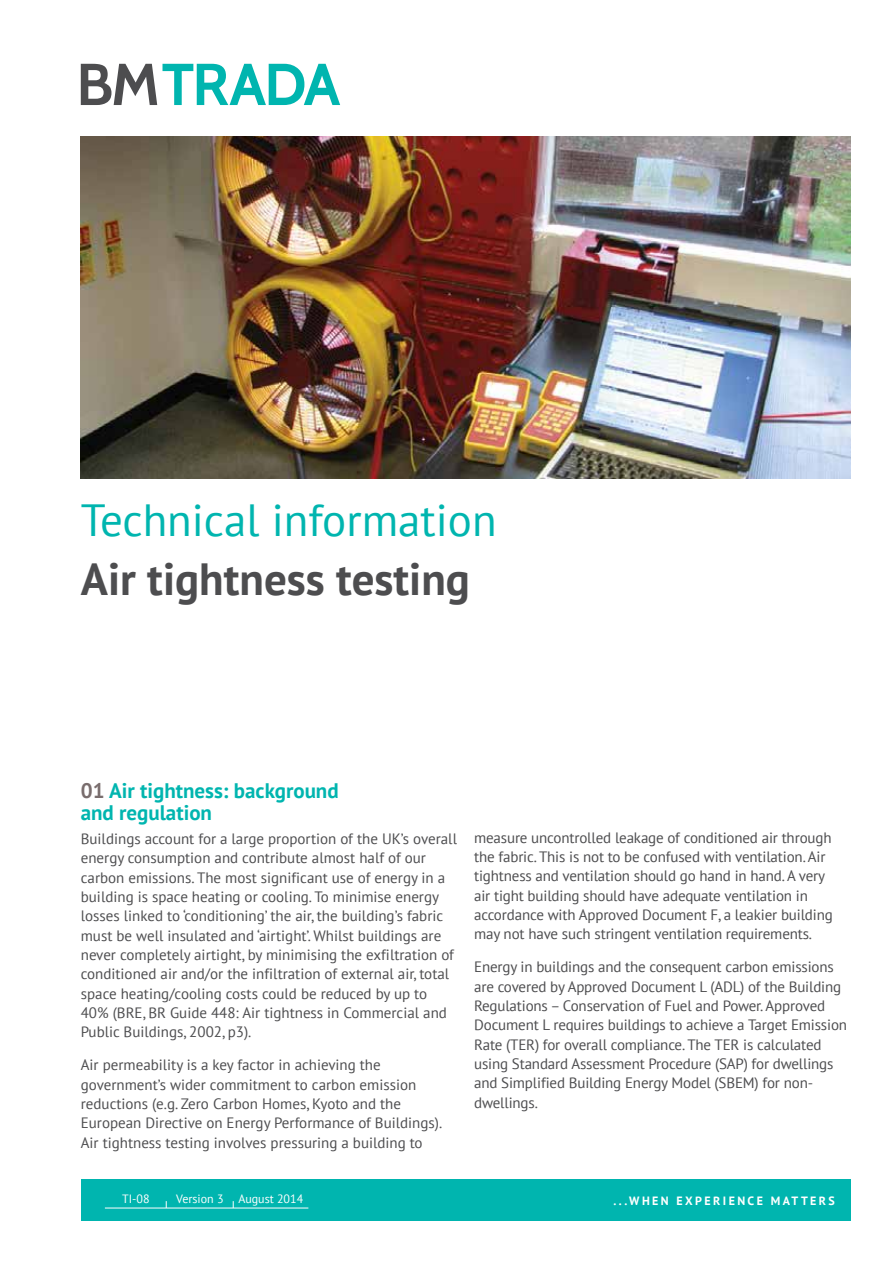
<style>
.page{position:relative;width:893px;height:1263px;background:#fff}
.page>*{position:absolute;margin:0;border:0;box-sizing:border-box;transform-origin:0 0}
.t1{font:45px "PT Sans";color:#00b5af}
.t2{font:700 45px "PT Sans";color:#4d4d4f}
.t3{font:700 21px/22.5px "PT Sans";color:#00b5af}
.t4{font:15px/19.4px "PT Sans";letter-spacing:-.01em;color:#4d4d4f}
.t5{font:700 12px "PT Sans";letter-spacing:.2em;color:#fff}
.t6{font:12px "PT Sans";color:#fff}
.s1{color:#796d6d}
</style>
<div class="page">
<div style="left:81px;top:1179px;width:769px;height:41px;background:#00b5af"></div>
<hr style="left:105px;top:1207px;width:203px;height:1px;background:#fff">
<img style="left:81px;top:136px;width:769px;height:342px">
<svg style="left:81px;top:64px;width:259px;height:41px"></svg>
<h1 class="t1" style="left:81px;top:492px;width:417px">Technical information</h1>
<h1 class="t2" style="left:81px;top:549px;width:391px">Air tightness testing</h1>
<h2 class="t3" style="left:81px;top:778px;width:259px"><span class="s1">01</span> Air tightness: background and regulation</h2>
<p class="t4" style="left:81px;top:828px;width:378px">Buildings account for a large proportion of the UK’s overall energy consumption and contribute almost half of our carbon emissions. The most significant use of energy in a building is space heating or cooling. To minimise energy losses linked to ‘conditioning’ the air, the building’s fabric must be well insulated and ‘airtight’. Whilst buildings are never completely airtight, by minimising the exfiltration of conditioned air and/or the infiltration of external air, total space heating/cooling costs could be reduced by up to 40% (BRE, BR Guide 448: Air tightness in Commercial and Public Buildings, 2002, p3).</p>
<p class="t4" style="left:81px;top:1055px;width:363px">Air permeability is a key factor in achieving the government’s wider commitment to carbon emission reductions (e.g. Zero Carbon Homes, Kyoto and the European Directive on Energy Performance of Buildings).<br>Air tightness testing involves pressuring a building to</p>
<p class="t4" style="left:474px;top:827px;width:360px">measure uncontrolled leakage of conditioned air through the fabric. This is not to be confused with ventilation. Air tightness and ventilation should go hand in hand. A very air tight building should have adequate ventilation in accordance with Approved Document F, a leakier building may not have such stringent ventilation requirements.</p>
<p class="t4" style="left:474px;top:957px;width:374px">Energy in buildings and the consequent carbon emissions are covered by Approved Document L (ADL) of the Building Regulations – Conservation of Fuel and Power. Approved Document L requires buildings to achieve a Target Emission Rate (TER) for overall compliance. The TER is calculated using Standard Assessment Procedure (SAP) for dwellings and Simplified Building Energy Model (SBEM) for non&shy;dwellings.</p>
<p class="t6" style="left:122px;top:1191px;width:29px">TI-08</p>
<p class="t6" style="left:176px;top:1191px;width:128px">Version 3 August 2014</p>
<p class="t5" style="left:613px;top:1193px;width:223px">...WHEN EXPERIENCE MATTERS</p>
</div>
